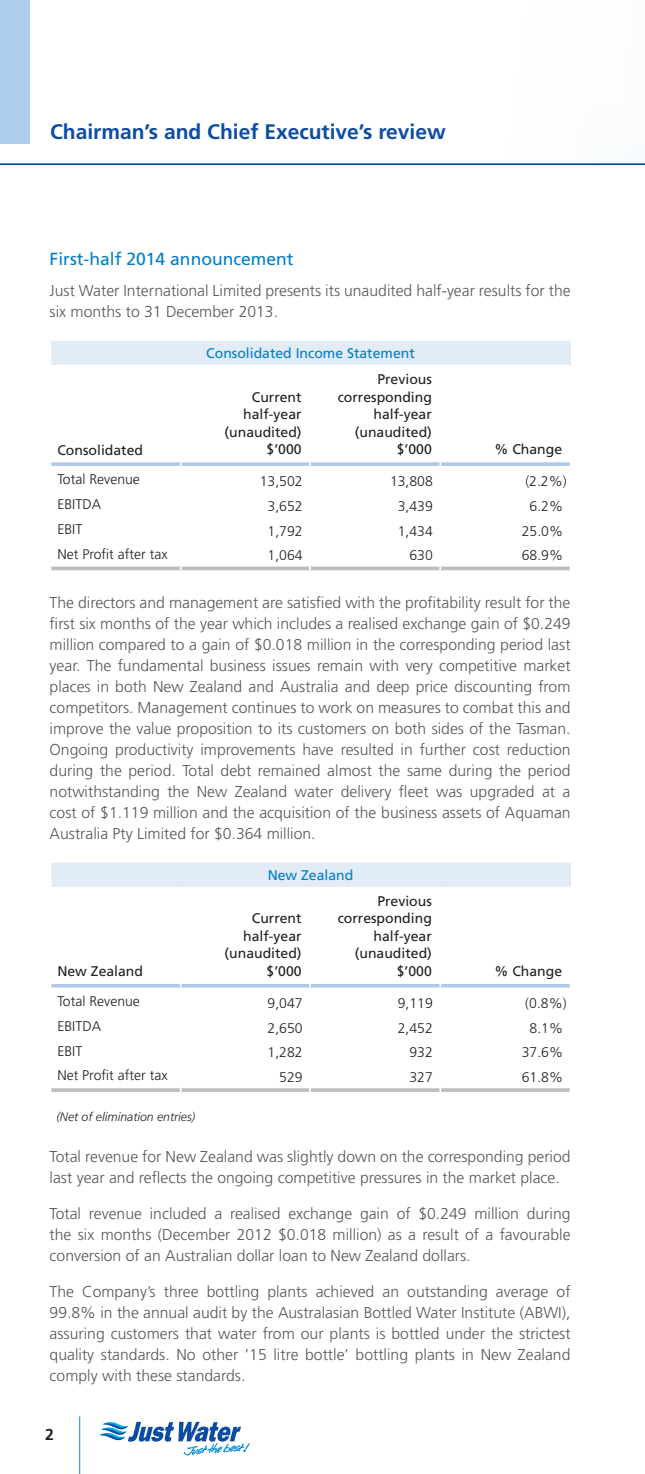
<style>
.page{position:relative;width:645px;height:1474px;background:#fff}
.page>*{position:absolute;margin:0;border:0;box-sizing:border-box;transform-origin:0 0}
.t1{font:700 21px "Frutiger";color:#0d4da1}
.t2{font:17.5px "Frutiger";color:#007ec5}
.t3{font:300 15.75px/21px "Frutiger";color:#57585a;text-align:justify}
.t4{font:700 15.75px "Frutiger";color:#231f20}
.t5{font:14px/17.5px "Frutiger";color:#231f20;text-align:right}
.t6{font:300 14px "Frutiger";color:#231f20}
.t7{font:14px "Frutiger";color:#007ec5}
.t8{font:italic 300 12.25px "Frutiger";color:#231f20}
</style>
<div class="page">
<svg style="left:100px;top:1421px;width:150px;height:34px"></svg>
<hr style="left:0;top:163px;width:645px;height:2px;background:#0d4da1">
<hr style="left:79px;top:1416px;width:1px;height:57px;background:#0089cf">
<div style="left:0;top:0;width:30px;height:144px;background:#accfed"></div>
<div style="left:50px;top:340px;width:520px;height:25px;background:#e1ecf7"></div>
<hr style="left:50px;top:339px;width:131px;height:2px;background:#fff">
<svg style="left:50px;top:341px;width:1px;height:24px"></svg>
<hr style="left:181px;top:339px;width:129px;height:2px;background:#fff">
<hr style="left:310px;top:339px;width:130px;height:2px;background:#fff">
<hr style="left:440px;top:339px;width:130px;height:2px;background:#fff">
<svg style="left:51px;top:462px;width:520px;height:5px"></svg>
<svg style="left:51px;top:566px;width:519px;height:4px;background:#c6c7ca"></svg>
<div style="left:50px;top:861px;width:520px;height:26px;background:#e1ecf7"></div>
<svg style="left:51px;top:983px;width:519px;height:4px"></svg>
<svg style="left:51px;top:1088px;width:519px;height:3px;background:#c2c3c5"></svg>
<hr style="left:50px;top:861px;width:131px;height:1px;background:#fff">
<svg style="left:50px;top:862px;width:1px;height:24px"></svg>
<hr style="left:181px;top:861px;width:129px;height:1px;background:#fff">
<hr style="left:310px;top:861px;width:130px;height:1px;background:#fff">
<hr style="left:440px;top:861px;width:130px;height:1px;background:#fff">
<hr style="left:50px;top:886px;width:131px;height:2px;background:#fff">
<hr style="left:181px;top:886px;width:129px;height:2px;background:#fff">
<hr style="left:310px;top:886px;width:130px;height:2px;background:#fff">
<hr style="left:440px;top:886px;width:130px;height:2px;background:#fff">
<h1 class="t1" style="left:50px;top:123px;width:397px">Chairman’s and Chief Executive’s review</h1>
<p class="t2" style="left:50px;top:251px;width:246px">First-half 2014 announcement</p>
<p class="t3" style="left:50px;top:281px;width:522px">Just Water International Limited presents its unaudited half-year results for the six months to 31 December 2013.</p>
<p class="t7" style="left:206px;top:347px;width:210px">Consolidated Income Statement</p>
<p class="t5" style="left:57px;top:441px;width:87px">Consolidated</p>
<p class="t5" style="left:225px;top:388px;width:79px">Current half-year (unaudited) $’000</p>
<p class="t5" style="left:338px;top:371px;width:96px">Previous corresponding half-year (unaudited) $’000</p>
<p class="t5" style="left:494px;top:441px;width:69px">% Change</p>
<p class="t6" style="left:57px;top:473px;width:84px">Total Revenue</p>
<p class="t6" style="left:260px;top:475px;width:44px">13,502</p>
<p class="t6" style="left:390px;top:475px;width:44px">13,808</p>
<p class="t6" style="left:525px;top:475px;width:43px">(2.2%)</p>
<p class="t6" style="left:57px;top:498px;width:45px">EBITDA</p>
<p class="t6" style="left:268px;top:500px;width:37px">3,652</p>
<p class="t6" style="left:398px;top:500px;width:37px">3,439</p>
<p class="t6" style="left:530px;top:500px;width:35px">6.2%</p>
<p class="t6" style="left:57px;top:523px;width:26px">EBIT</p>
<p class="t6" style="left:268px;top:525px;width:37px">1,792</p>
<p class="t6" style="left:398px;top:525px;width:37px">1,434</p>
<p class="t6" style="left:522px;top:525px;width:43px">25.0%</p>
<p class="t6" style="left:57px;top:548px;width:112px">Net Profit after tax</p>
<p class="t6" style="left:268px;top:549px;width:37px">1,064</p>
<p class="t6" style="left:409px;top:549px;width:25px">630</p>
<p class="t6" style="left:522px;top:549px;width:43px">68.9%</p>
<p class="t3" style="left:50px;top:593px;width:522px">The directors and management are satisfied with the profitability result for the first six months of the year which includes a realised exchange gain of $0.249 million compared to a gain of $0.018 million in the corresponding period last year. The fundamental business issues remain with very competitive market places in both New Zealand and Australia and deep price discounting from competitors. Management continues to work on measures to combat this and improve the value proposition to its customers on both sides of the Tasman.<br>Ongoing productivity improvements have resulted in further cost reduction during the period. Total debt remained almost the same during the period notwithstanding the New Zealand water delivery fleet was upgraded at a cost of $1.119 million and the acquisition of the business assets of Aquaman Australia Pty Limited for $0.364 million.</p>
<p class="t7" style="left:268px;top:868px;width:87px">New Zealand</p>
<p class="t5" style="left:57px;top:963px;width:87px">New Zealand</p>
<p class="t5" style="left:225px;top:910px;width:78px">Current half-year (unaudited) $’000</p>
<p class="t5" style="left:338px;top:892px;width:96px">Previous corresponding half-year (unaudited) $’000</p>
<p class="t5" style="left:494px;top:962px;width:69px">% Change</p>
<p class="t6" style="left:57px;top:995px;width:84px">Total Revenue</p>
<p class="t6" style="left:268px;top:997px;width:37px">9,047</p>
<p class="t6" style="left:398px;top:997px;width:37px">9,119</p>
<p class="t6" style="left:525px;top:997px;width:43px">(0.8%)</p>
<p class="t6" style="left:57px;top:1020px;width:45px">EBITDA</p>
<p class="t6" style="left:268px;top:1022px;width:37px">2,650</p>
<p class="t6" style="left:398px;top:1022px;width:37px">2,452</p>
<p class="t6" style="left:530px;top:1022px;width:35px">8.1%</p>
<p class="t6" style="left:57px;top:1045px;width:26px">EBIT</p>
<p class="t6" style="left:268px;top:1046px;width:37px">1,282</p>
<p class="t6" style="left:409px;top:1046px;width:25px">932</p>
<p class="t6" style="left:522px;top:1046px;width:43px">37.6%</p>
<p class="t6" style="left:57px;top:1069px;width:112px">Net Profit after tax</p>
<p class="t6" style="left:279px;top:1071px;width:25px">529</p>
<p class="t6" style="left:409px;top:1071px;width:25px">327</p>
<p class="t6" style="left:522px;top:1071px;width:43px">61.8%</p>
<p class="t8" style="left:56px;top:1111px;width:140px">(Net of elimination entries)</p>
<p class="t3" style="left:50px;top:1146px;width:522px">Total revenue for New Zealand was slightly down on the corresponding period last year and reflects the ongoing competitive pressures in the market place.</p>
<p class="t3" style="left:50px;top:1203px;width:522px">Total revenue included a realised exchange gain of $0.249 million during the six months (December 2012 $0.018 million) as a result of a favourable conversion of an Australian dollar loan to New Zealand dollars.</p>
<p class="t3" style="left:50px;top:1281px;width:522px">The Company’s three bottling plants achieved an outstanding average of 99.8% in the annual audit by the Australasian Bottled Water Institute (ABWI), assuring customers that water from our plants is bottled under the strictest quality standards. No other ’15 litre bottle’ bottling plants in New Zealand comply with these standards.</p>
<p class="t4" style="left:45px;top:1427px;width:10px">2</p>
</div>
